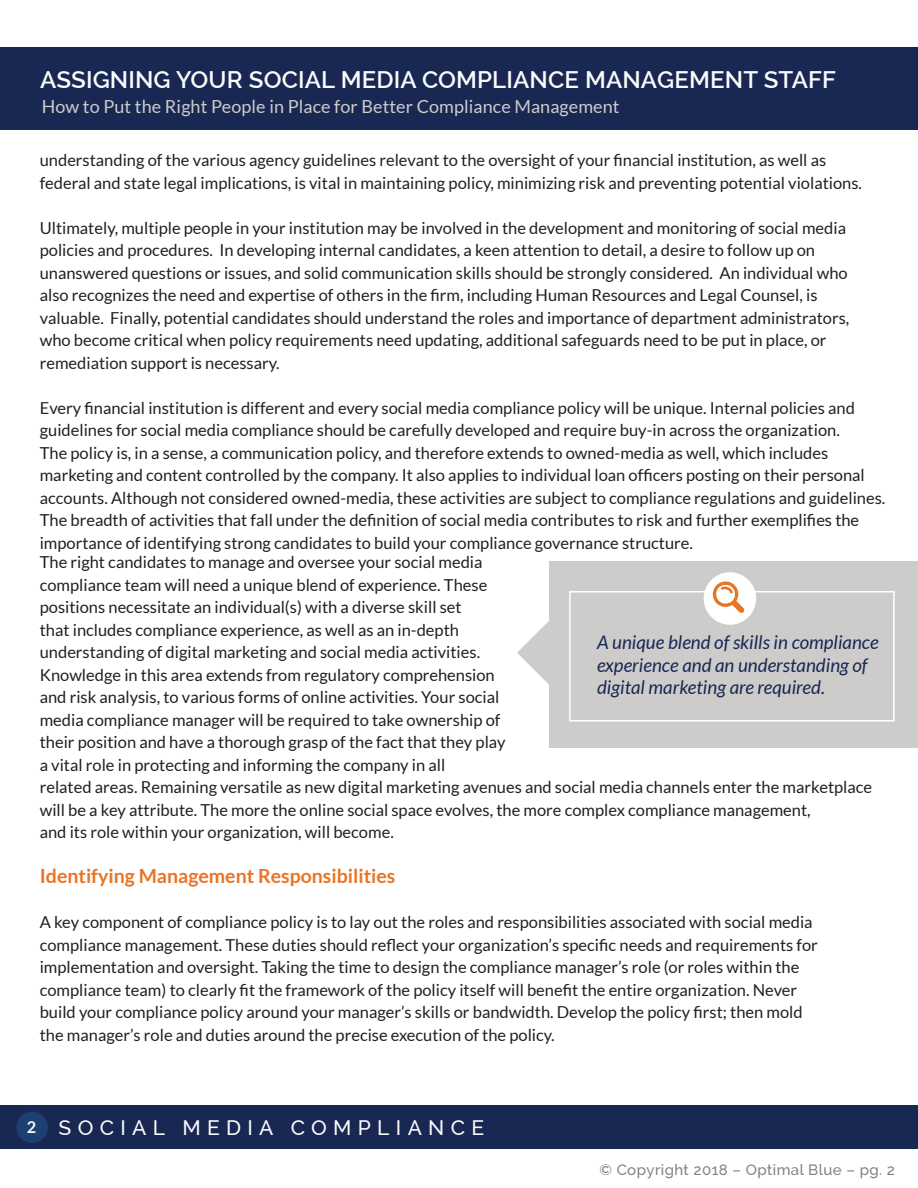
<style>
.page{position:relative;width:918px;height:1188px;background:#fff}
.page>*{position:absolute;margin:0;border:0;box-sizing:border-box;transform-origin:0 0}
.t1{font:600 24px "Raleway";letter-spacing:.005em;color:#f9fafa}
.t2{font:500 21px "Raleway";letter-spacing:.3em;color:#f9fafa}
.t3{font:700 19.5px "Lato";color:#e97424}
.t4{font:italic 18.75px/22.5px "Lato";color:#182853}
.t5{font:18px "Lato";letter-spacing:.005em;color:#ceccca}
.t6{font:16.5px/22.5px "Lato";color:#231f20}
.t7{font:500 15px "Raleway";letter-spacing:.03em;color:#808285}
.s1{font-family:"Lato";font-weight:700;font-size:16.2px}
</style>
<div class="page">
<div style="left:0;top:1106px;width:918px;height:43px;background:#182853"></div>
<div style="left:16px;top:1111px;width:32px;height:32px;background:#1d4073;border-radius:50%"></div>
<div style="left:0;top:47px;width:918px;height:83px;background:#182853"></div>
<div style="left:549px;top:561px;width:369px;height:187px;background:#ceccca"></div>
<svg style="left:517px;top:621px;width:32px;height:63px"></svg>
<div style="left:569px;top:591px;width:326px;height:131px;border:2px solid #fff"></div>
<div style="left:704px;top:572px;width:52px;height:53px;background:#fff;border-radius:50%"></div>
<svg style="left:712px;top:581px;width:33px;height:32px"></svg>
<h1 class="t1" style="left:40px;top:65px;width:797px">ASSIGNING YOUR SOCIAL MEDIA COMPLIANCE MANAGEMENT STAFF</h1>
<p class="t5" style="left:42px;top:96px;width:579px">How to Put the Right People in Place for Better Compliance Management</p>
<p class="t6" style="left:40px;top:149px;width:824px">understanding of the various agency guidelines relevant to the oversight of your financial institution, as well as federal and state legal implications, is vital in maintaining policy, minimizing risk and preventing potential violations.</p>
<p class="t6" style="left:40px;top:216px;width:811px">Ultimately, multiple people in your institution may be involved in the development and monitoring of social media policies and procedures. In developing internal candidates, a keen attention to detail, a desire to follow up on unanswered questions or issues, and solid communication skills should be strongly considered. An individual who also recognizes the need and expertise of others in the firm, including Human Resources and Legal Counsel, is valuable. Finally, potential candidates should understand the roles and importance of department administrators, who become critical when policy requirements need updating, additional safeguards need to be put in place, or remediation support is necessary.</p>
<p class="t6" style="left:40px;top:397px;width:847px">Every financial institution is different and every social media compliance policy will be unique. Internal policies and guidelines for social media compliance should be carefully developed and require buy-in across the organization.<br>The policy is, in a sense, a communication policy, and therefore extends to owned-media as well, which includes marketing and content controlled by the company. It also applies to individual loan officers posting on their personal accounts. Although not considered owned-media, these activities are subject to compliance regulations and guidelines.<br>The breadth of activities that fall under the definition of social media contributes to risk and further exemplifies the importance of identifying strong candidates to build your compliance governance structure.</p>
<p class="t6" style="left:40px;top:551px;width:467px">The right candidates to manage and oversee your social media compliance team will need a unique blend of experience. These positions necessitate an individual(s) with a diverse skill set<br>that includes compliance experience, as well as an in-depth understanding of digital marketing and social media activities.<br>Knowledge in this area extends from regulatory comprehension and risk analysis, to various forms of online activities. Your social media compliance manager will be required to take ownership of their position and have a thorough grasp of the fact that they play a vital role in protecting and informing the company in all</p>
<p class="t4" style="left:597px;top:632px;width:283px">A unique blend of skills in compliance experience and an understanding of digital marketing are required.</p>
<p class="t6" style="left:40px;top:776px;width:834px">related areas. Remaining versatile as new digital marketing avenues and social media channels enter the marketplace will be a key attribute. The more the online social space evolves, the more complex compliance management,<br>and its role within your organization, will become.</p>
<p class="t3" style="left:40px;top:865px;width:357px">Identifying Management Responsibilities</p>
<p class="t6" style="left:40px;top:911px;width:780px">A key component of compliance policy is to lay out the roles and responsibilities associated with social media compliance management. These duties should reflect your organization’s specific needs and requirements for implementation and oversight. Taking the time to design the compliance manager’s role (or roles within the compliance team) to clearly fit the framework of the policy itself will benefit the entire organization. Never build your compliance policy around your manager’s skills or bandwidth. Develop the policy first; then mold the manager’s role and duties around the precise execution of the policy.</p>
<p class="t2" style="left:27px;top:1115px;width:459px"><span class="s1">2</span> SOCIAL MEDIA COMPLIANCE</p>
<p class="t7" style="left:599px;top:1161px;width:297px">© Copyright 2018 – Optimal Blue – pg. 2</p>
</div>
